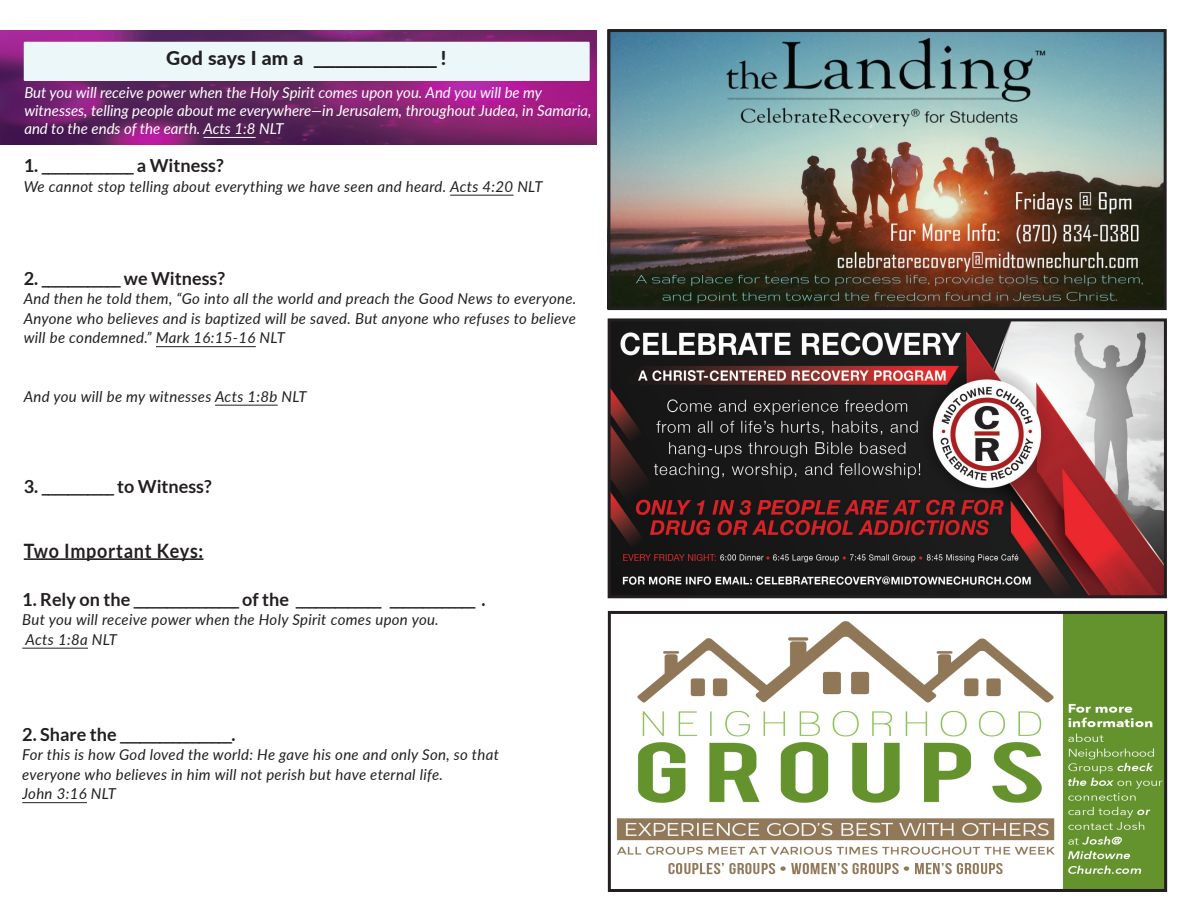
<style>
.page{position:relative;width:1188px;height:918px;background:#fff}
.page>*{position:absolute;margin:0;border:0;box-sizing:border-box;transform-origin:0 0}
.t1{font:700 19.8px "Lato";letter-spacing:.04em;color:#231f20;scale:.91 1}
.t2{font:800 19.05px "Lato";letter-spacing:.005em;color:#231f20}
.t3{font:700 18px "Lato";color:#231f20}
.t4{font:italic 15px/19.5px "Lato";letter-spacing:.02em;color:#231f20}
.t5{font:italic 15px/18px "Lato";color:#fff}
</style>
<div class="page">
<img style="left:0;top:30px;width:596px;height:115px">
<img style="left:611px;top:33px;width:552px;height:273px">
<div style="left:607px;top:29px;width:560px;height:281px;border:3px solid #231f20"></div>
<img style="left:612px;top:322px;width:551px;height:272px">
<div style="left:608px;top:318px;width:559px;height:280px;border:3px solid #231f20"></div>
<div style="left:24px;top:42px;width:566px;height:39px;background:#ebf7f9"></div>
<img style="left:616px;top:615px;width:547px;height:273px">
<div style="left:608px;top:611px;width:559px;height:281px;border:3px solid #231f20"></div>
<hr style="left:204px;top:137px;width:52px;height:1px;background:#fff">
<hr style="left:450px;top:195px;width:64px;height:1px;background:#231f20">
<hr style="left:156px;top:346px;width:100px;height:1px;background:#231f20">
<hr style="left:215px;top:405px;width:63px;height:1px;background:#231f20">
<hr style="left:24px;top:558px;width:179px;height:2px;background:#231f20">
<hr style="left:22px;top:648px;width:66px;height:1px;background:#231f20">
<hr style="left:22px;top:802px;width:65px;height:1px;background:#231f20">
<p class="t2" style="left:166px;top:44px;width:282px">God says I am a _________________ !</p>
<p class="t5" style="left:24px;top:83px;width:569px">But you will receive power when the Holy Spirit comes upon you. And you will be my witnesses, telling people about me everywhere—in Jerusalem, throughout Judea, in Samaria, and to the ends of the earth. Acts 1:8 NLT</p>
<p class="t3" style="left:24px;top:155px;width:201px">1. ______________ a Witness?</p>
<p class="t4" style="left:24px;top:176px;width:520px">We cannot stop telling about everything we have seen and heard. Acts 4:20 NLT</p>
<p class="t3" style="left:24px;top:268px;width:203px">2. ____________ we Witness?</p>
<p class="t4" style="left:24px;top:288px;width:554px;text-align:justify">And then he told them, “Go into all the world and preach the Good News to everyone.<br>Anyone who believes and is baptized will be saved. But anyone who refuses to believe will be condemned.” Mark 16:15-16 NLT</p>
<p class="t4" style="left:24px;top:386px;width:285px">And you will be my witnesses Acts 1:8b NLT</p>
<p class="t3" style="left:24px;top:476px;width:189px">3. ___________ to Witness?</p>
<p class="t1" style="left:24px;top:539px;width:199px">Two Important Keys:</p>
<p class="t3" style="left:22px;top:589px;width:465px">1. Rely on the ________________ of the _____________ _____________ .</p>
<p class="t4" style="left:22px;top:609px;width:418px">But you will receive power when the Holy Spirit comes upon you.<br>Acts 1:8a NLT</p>
<p class="t3" style="left:22px;top:724px;width:215px">2. Share the _________________.</p>
<p class="t4" style="left:22px;top:744px;width:478px">For this is how God loved the world: He gave his one and only Son, so that everyone who believes in him will not perish but have eternal life.<br>John 3:16 NLT</p>
</div>
